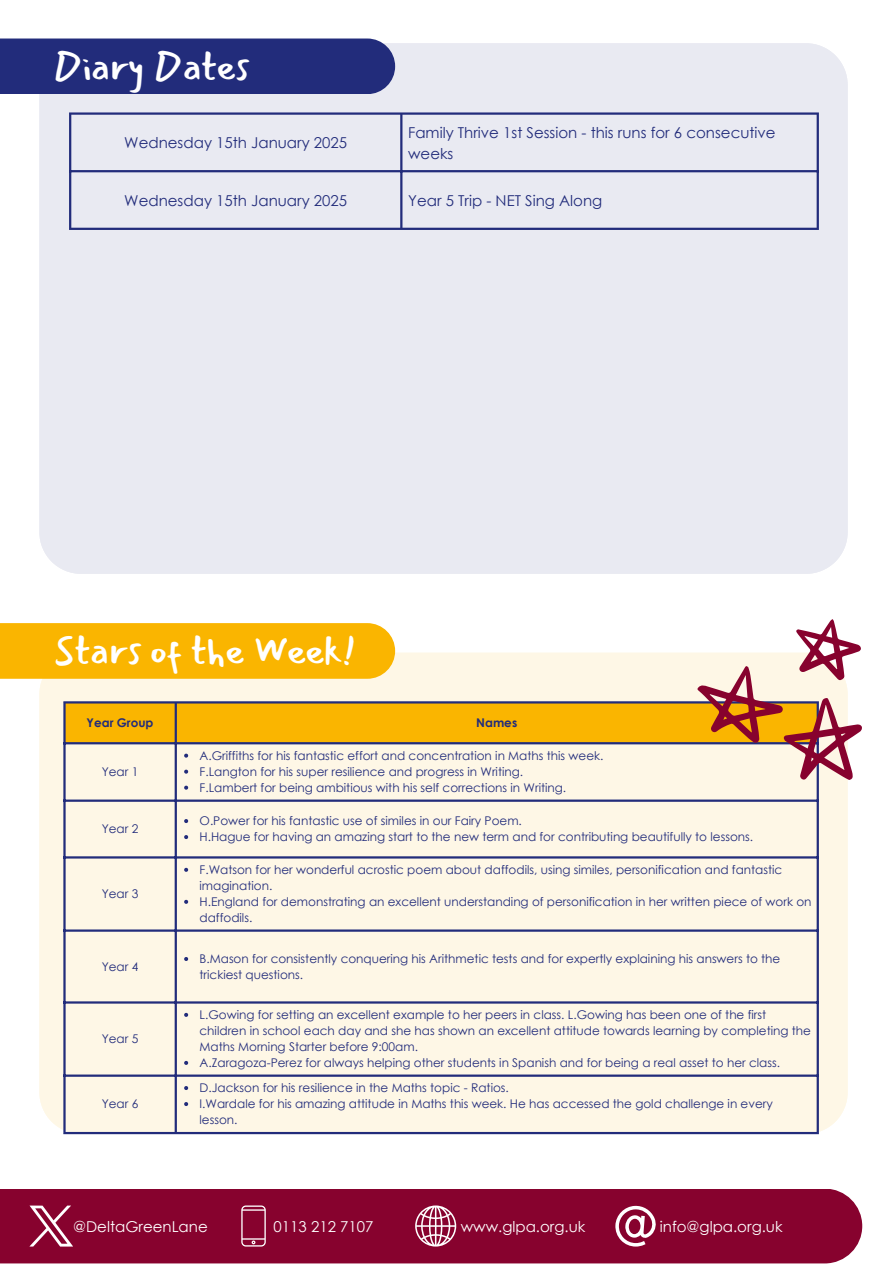
<style>
.page{position:relative;width:894px;height:1264px;background:#fff}
.page>*{position:absolute;margin:0;border:0;box-sizing:border-box;transform-origin:0 0}
.t1{font:39px "Mansalva";color:#fff}
.t2{font:15px/20.2px "Century Gothic";color:#222c7b}
.t3{font:15px "Century Gothic";color:#fff}
.t4{font:12px/16px "Century Gothic";color:#222c7b}
.t5{font:700 12px "Century Gothic";color:#222c7b}
</style>
<div class="page">
<div style="left:0;top:1189px;width:861px;height:74px;background:#87022e"></div>
<svg style="left:615px;top:1205px;width:41px;height:41px"></svg>
<svg style="left:415px;top:1205px;width:41px;height:41px"></svg>
<svg style="left:241px;top:1205px;width:25px;height:41px"></svg>
<svg style="left:29px;top:1205px;width:44px;height:41px"></svg>
<div style="left:39px;top:789px;width:808px;height:344px;background:#fef7e6"></div>
<svg style="left:184px;top:819px;width:4px;height:4px"></svg>
<svg style="left:184px;top:835px;width:4px;height:4px"></svg>
<svg style="left:184px;top:867px;width:4px;height:4px"></svg>
<svg style="left:184px;top:899px;width:4px;height:4px"></svg>
<svg style="left:184px;top:957px;width:4px;height:4px"></svg>
<svg style="left:184px;top:1012px;width:4px;height:4px"></svg>
<svg style="left:184px;top:1060px;width:4px;height:4px"></svg>
<svg style="left:184px;top:1086px;width:4px;height:4px"></svg>
<svg style="left:184px;top:1102px;width:4px;height:4px"></svg>
<hr style="left:63px;top:703px;width:3px;height:428px;background:#222c7b">
<hr style="left:175px;top:703px;width:2px;height:428px;background:#222c7b">
<hr style="left:816px;top:703px;width:2px;height:428px;background:#222c7b">
<hr style="left:63px;top:799px;width:755px;height:2px;background:#222c7b">
<hr style="left:63px;top:856px;width:755px;height:2px;background:#222c7b">
<hr style="left:63px;top:929px;width:755px;height:2px;background:#222c7b">
<hr style="left:63px;top:1001px;width:755px;height:2px;background:#222c7b">
<hr style="left:63px;top:1074px;width:755px;height:2px;background:#222c7b">
<hr style="left:63px;top:1131px;width:755px;height:3px;background:#222c7b">
<svg style="left:0;top:619px;width:862px;height:170px"></svg>
<div style="left:39px;top:43px;width:808px;height:530px;background:#e9eaf2"></div>
<div style="left:0;top:38px;width:395px;height:56px;background:#222c7b"></div>
<hr style="left:69px;top:115px;width:2px;height:113px;background:#222c7b">
<hr style="left:400px;top:115px;width:2px;height:113px;background:#222c7b">
<hr style="left:816px;top:115px;width:2px;height:113px;background:#222c7b">
<hr style="left:69px;top:112px;width:749px;height:3px;background:#222c7b">
<hr style="left:69px;top:170px;width:749px;height:2px;background:#222c7b">
<hr style="left:69px;top:228px;width:749px;height:2px;background:#222c7b">
<p class="t1" style="left:54px;top:45px;width:196px">Diary Dates</p>
<p class="t2" style="left:124px;top:132px;width:224px">Wednesday 15th January 2025</p>
<p class="t2" style="left:408px;top:122px;width:369px">Family Thrive 1st Session - this runs for 6 consecutive weeks</p>
<p class="t2" style="left:124px;top:190px;width:224px">Wednesday 15th January 2025</p>
<p class="t2" style="left:408px;top:190px;width:196px">Year 5 Trip - NET Sing Along</p>
<p class="t1" style="left:54px;top:629px;width:303px">Stars of the Week!</p>
<p class="t5" style="left:87px;top:714px;width:68px">Year Group</p>
<h1 class="t5" style="left:476px;top:714px;width:43px">Names</h1>
<p class="t4" style="left:102px;top:763px;width:38px">Year 1</p>
<p class="t4" style="left:199px;top:747px;width:405px">A.Griffiths for his fantastic effort and concentration in Maths this week.</p>
<p class="t4" style="left:199px;top:763px;width:325px">F.Langton for his super resilience and progress in Writing.</p>
<p class="t4" style="left:199px;top:779px;width:368px">F.Lambert for being ambitious with his self corrections in Writing.</p>
<p class="t4" style="left:102px;top:820px;width:38px">Year 2</p>
<p class="t4" style="left:102px;top:885px;width:38px">Year 3</p>
<p class="t4" style="left:199px;top:812px;width:324px">O.Power for his fantastic use of similes in our Fairy Poem.</p>
<p class="t4" style="left:199px;top:828px;width:555px">H.Hague for having an amazing start to the new term and for contributing beautifully to lessons.</p>
<p class="t4" style="left:199px;top:861px;width:584px">F.Watson for her wonderful acrostic poem about daffodils, using similes, personification and fantastic imagination.</p>
<p class="t4" style="left:199px;top:893px;width:613px">H.England for demonstrating an excellent understanding of personification in her written piece of work on daffodils.</p>
<p class="t4" style="left:102px;top:958px;width:38px">Year 4</p>
<p class="t4" style="left:199px;top:950px;width:582px">B.Mason for consistently conquering his Arithmetic tests and for expertly explaining his answers to the trickiest questions.</p>
<p class="t4" style="left:102px;top:1030px;width:38px">Year 5</p>
<p class="t4" style="left:102px;top:1095px;width:38px">Year 6</p>
<p class="t4" style="left:199px;top:1006px;width:612px">L.Gowing for setting an excellent example to her peers in class. L.Gowing has been one of the first children in school each day and she has shown an excellent attitude towards learning by completing the<br>Maths Morning Starter before 9:00am.</p>
<p class="t4" style="left:199px;top:1054px;width:582px">A.Zaragoza-Perez for always helping other students in Spanish and for being a real asset to her class.</p>
<p class="t4" style="left:199px;top:1079px;width:311px">D.Jackson for his resilience in the Maths topic - Ratios.</p>
<p class="t4" style="left:199px;top:1095px;width:574px">I.Wardale for his amazing attitude in Maths this week. He has accessed the gold challenge in every lesson.</p>
<p class="t3" style="left:73px;top:1216px;width:136px">@DeltaGreenLane</p>
<p class="t3" style="left:273px;top:1216px;width:101px">0113 212 7107</p>
<p class="t3" style="left:460px;top:1216px;width:126px">www.glpa.org.uk</p>
<h1 class="t3" style="left:659px;top:1216px;width:124px">info@glpa.org.uk</h1>
</div>
